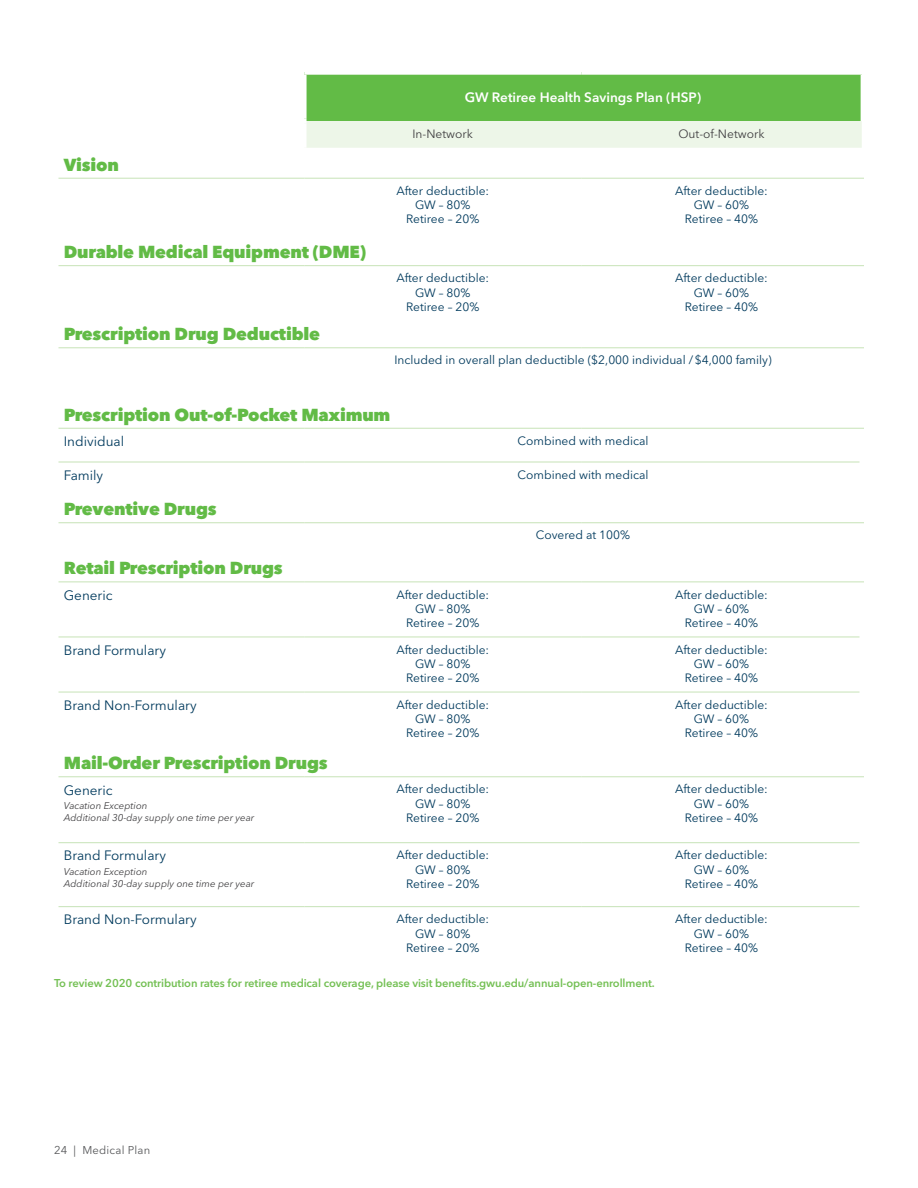
<style>
.page{position:relative;width:918px;height:1188px;background:#fff}
.page>*{position:absolute;margin:0;border:0;box-sizing:border-box;transform-origin:0 0}
.t1{font:800 17.25px "Avenir Next LT Pro";letter-spacing:-.01em;color:#62bb46}
.t2{font:13.5px "Avenir Next LT Pro";color:#003a5d}
.t3{font:600 13.5px "Avenir Next LT Pro";color:#fff}
.t4{font:12px/14.2px "Avenir Next LT Pro";color:#003a5d;text-align:center}
.t5{font:12px "Avenir Next LT Pro";color:#414042}
.t6{font:600 11.25px "Avenir Next LT Pro";letter-spacing:-.01em;color:#74c054}
.t7{font:11.25px "Avenir Next LT Pro";letter-spacing:.02em;color:#58595b}
.t8{font:italic 9.75px/12px "Avenir Next LT Pro";color:#414042}
</style>
<div class="page">
<svg style="left:58px;top:177px;width:804px;height:1px"></svg>
<div style="left:304px;top:72px;width:558px;height:49px;background:#62bb46"></div>
<div style="left:307px;top:121px;width:555px;height:27px;background:#edf6e8"></div>
<hr style="left:861px;top:75px;width:2px;height:46px;background:#fff">
<div style="left:304px;top:70px;width:277px;height:5px;background:#fff"></div>
<div style="left:302px;top:75px;width:5px;height:44px;background:#fff"></div>
<div style="left:581px;top:70px;width:282px;height:5px;background:#fff"></div>
<hr style="left:54px;top:119px;width:253px;height:4px;background:#fff">
<hr style="left:58px;top:178px;width:246px;height:1px;background:#c7e3b7">
<hr style="left:304px;top:178px;width:277px;height:1px;background:#c7e3b7">
<hr style="left:581px;top:178px;width:283px;height:1px;background:#c7e3b7">
<hr style="left:58px;top:265px;width:246px;height:1px;background:#c7e3b7">
<hr style="left:304px;top:265px;width:277px;height:1px;background:#c7e3b7">
<hr style="left:581px;top:265px;width:283px;height:1px;background:#c7e3b7">
<hr style="left:58px;top:347px;width:246px;height:1px;background:#c7e3b7">
<hr style="left:304px;top:347px;width:277px;height:1px;background:#c7e3b7">
<hr style="left:581px;top:347px;width:283px;height:1px;background:#c7e3b7">
<hr style="left:58px;top:428px;width:246px;height:1px;background:#c7e3b7">
<hr style="left:304px;top:428px;width:277px;height:1px;background:#c7e3b7">
<hr style="left:581px;top:428px;width:283px;height:1px;background:#c7e3b7">
<hr style="left:58px;top:462px;width:246px;height:1px;background:#c7e3b7">
<hr style="left:304px;top:462px;width:277px;height:1px;background:#c7e3b7">
<hr style="left:581px;top:462px;width:279px;height:1px;background:#c7e3b7">
<hr style="left:58px;top:522px;width:246px;height:1px;background:#c7e3b7">
<hr style="left:304px;top:522px;width:277px;height:1px;background:#c7e3b7">
<hr style="left:581px;top:522px;width:283px;height:1px;background:#c7e3b7">
<hr style="left:58px;top:582px;width:246px;height:1px;background:#c7e3b7">
<hr style="left:304px;top:582px;width:277px;height:1px;background:#c7e3b7">
<hr style="left:581px;top:582px;width:283px;height:1px;background:#c7e3b7">
<hr style="left:58px;top:637px;width:246px;height:1px;background:#c7e3b7">
<hr style="left:304px;top:637px;width:277px;height:1px;background:#c7e3b7">
<hr style="left:581px;top:637px;width:279px;height:1px;background:#c7e3b7">
<hr style="left:58px;top:692px;width:246px;height:1px;background:#c7e3b7">
<hr style="left:304px;top:692px;width:277px;height:1px;background:#c7e3b7">
<hr style="left:581px;top:692px;width:279px;height:1px;background:#c7e3b7">
<hr style="left:58px;top:776px;width:246px;height:1px;background:#c7e3b7">
<hr style="left:304px;top:776px;width:277px;height:1px;background:#c7e3b7">
<hr style="left:581px;top:776px;width:283px;height:1px;background:#c7e3b7">
<hr style="left:58px;top:842px;width:246px;height:1px;background:#c7e3b7">
<hr style="left:304px;top:842px;width:277px;height:1px;background:#c7e3b7">
<hr style="left:581px;top:842px;width:279px;height:1px;background:#c7e3b7">
<hr style="left:58px;top:906px;width:246px;height:1px;background:#c7e3b7">
<hr style="left:304px;top:906px;width:277px;height:1px;background:#c7e3b7">
<hr style="left:581px;top:906px;width:279px;height:1px;background:#c7e3b7">
<h1 class="t1" style="left:64px;top:154px;width:57px">Vision</h1>
<h1 class="t1" style="left:64px;top:241px;width:304px">Durable Medical Equipment (DME)</h1>
<h1 class="t1" style="left:64px;top:323px;width:258px">Prescription Drug Deductible</h1>
<p class="t3" style="left:465px;top:89px;width:238px">GW Retiree Health Savings Plan (HSP)</p>
<p class="t5" style="left:413px;top:126px;width:62px">In-Network</p>
<p class="t5" style="left:678px;top:126px;width:88px">Out-of-Network</p>
<p class="t4" style="left:396px;top:184px;width:94px">After deductible:<br>GW – 80%<br>Retiree – 20%</p>
<p class="t4" style="left:675px;top:184px;width:94px">After deductible:<br>GW – 60%<br>Retiree – 40%</p>
<p class="t4" style="left:396px;top:271px;width:94px">After deductible:<br>GW – 80%<br>Retiree – 20%</p>
<p class="t4" style="left:675px;top:271px;width:94px">After deductible:<br>GW – 60%<br>Retiree – 40%</p>
<p class="t4" style="left:394px;top:353px;width:379px">Included in overall plan deductible ($2,000 individual / $4,000 family)</p>
<h1 class="t1" style="left:64px;top:404px;width:328px">Prescription Out-of-Pocket Maximum</h1>
<p class="t2" style="left:64px;top:433px;width:62px">Individual</p>
<p class="t4" style="left:518px;top:434px;width:132px">Combined with medical</p>
<p class="t2" style="left:64px;top:467px;width:41px">Family</p>
<p class="t4" style="left:518px;top:467px;width:132px">Combined with medical</p>
<h1 class="t1" style="left:64px;top:498px;width:154px">Preventive Drugs</h1>
<p class="t4" style="left:536px;top:528px;width:96px">Covered at 100%</p>
<h1 class="t1" style="left:64px;top:558px;width:221px">Retail Prescription Drugs</h1>
<p class="t2" style="left:64px;top:587px;width:50px">Generic</p>
<p class="t4" style="left:396px;top:587px;width:94px">After deductible:<br>GW – 80%<br>Retiree – 20%</p>
<p class="t4" style="left:675px;top:587px;width:94px">After deductible:<br>GW – 60%<br>Retiree – 40%</p>
<p class="t2" style="left:64px;top:642px;width:104px">Brand Formulary</p>
<p class="t4" style="left:396px;top:642px;width:94px">After deductible:<br>GW – 80%<br>Retiree – 20%</p>
<p class="t4" style="left:675px;top:642px;width:94px">After deductible:<br>GW – 60%<br>Retiree – 40%</p>
<p class="t2" style="left:64px;top:697px;width:134px">Brand Non-Formulary</p>
<p class="t4" style="left:396px;top:697px;width:94px">After deductible:<br>GW – 80%<br>Retiree – 20%</p>
<p class="t4" style="left:675px;top:697px;width:94px">After deductible:<br>GW – 60%<br>Retiree – 40%</p>
<h1 class="t1" style="left:64px;top:752px;width:265px">Mail-Order Prescription Drugs</h1>
<p class="t2" style="left:64px;top:782px;width:50px">Generic</p>
<p class="t8" style="left:64px;top:799px;width:192px">Vacation Exception<br>Additional 30-day supply one time per year</p>
<p class="t4" style="left:396px;top:782px;width:94px">After deductible:<br>GW – 80%<br>Retiree – 20%</p>
<p class="t4" style="left:675px;top:782px;width:94px">After deductible:<br>GW – 60%<br>Retiree – 40%</p>
<p class="t2" style="left:64px;top:848px;width:104px">Brand Formulary</p>
<p class="t8" style="left:64px;top:865px;width:192px">Vacation Exception<br>Additional 30-day supply one time per year</p>
<p class="t4" style="left:396px;top:848px;width:94px">After deductible:<br>GW – 80%<br>Retiree – 20%</p>
<p class="t4" style="left:675px;top:848px;width:94px">After deductible:<br>GW – 60%<br>Retiree – 40%</p>
<p class="t2" style="left:64px;top:912px;width:134px">Brand Non-Formulary</p>
<p class="t4" style="left:396px;top:912px;width:94px">After deductible:<br>GW – 80%<br>Retiree – 20%</p>
<p class="t4" style="left:675px;top:912px;width:94px">After deductible:<br>GW – 60%<br>Retiree – 40%</p>
<p class="t6" style="left:54px;top:976px;width:602px">To review 2020 contribution rates for retiree medical coverage, please visit benefits.gwu.edu/annual-open-enrollment.</p>
<p class="t7" style="left:54px;top:1144px;width:98px">24 | Medical Plan</p>
</div>
